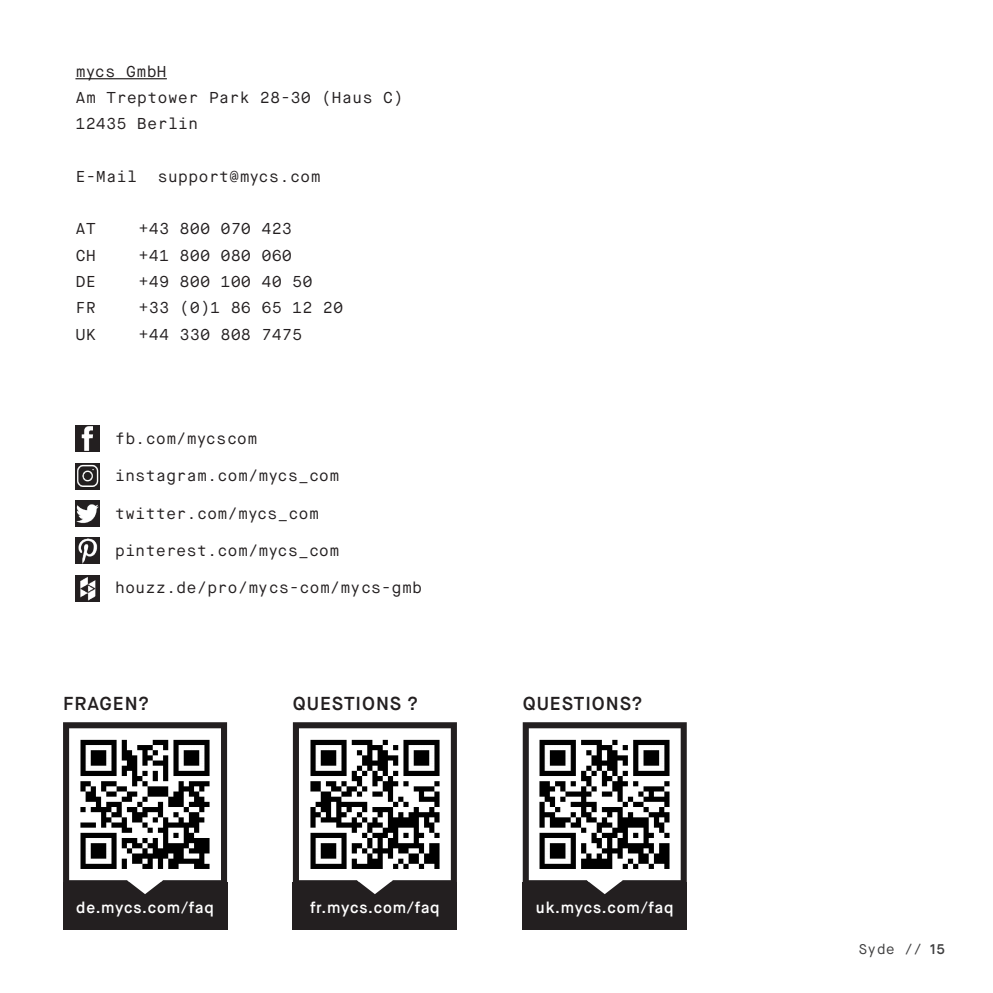
<style>
.page{position:relative;width:993px;height:993px;background:#fff}
.page>*{position:absolute;margin:0;border:0;box-sizing:border-box;transform-origin:0 0}
.t1{font:600 18.72px "Maison Neue";letter-spacing:.05em;color:#231f20}
._10_-_Paragraph{font:15.75px "Maison Neue Mono";color:#231f20}
.t2{font:600 15.58px "Maison Neue";letter-spacing:.05em;color:#fff}
.t3{font:14px "Maison Neue Mono";color:#3e3e3f}
.s1{font-family:"Maison Neue";font-weight:600}
</style>
<div class="page">
<hr style="left:75px;top:78px;width:92px;height:1px;background:#231f20">
<div style="left:75px;top:425px;width:25px;height:27px;background:#231f20"></div>
<img style="left:81px;top:426px;width:12px;height:25px">
<div style="left:75px;top:463px;width:25px;height:26px;background:#231f20"></div>
<img style="left:77px;top:464px;width:22px;height:23px">
<div style="left:75px;top:500px;width:25px;height:26px;background:#231f20"></div>
<img style="left:76px;top:504px;width:23px;height:20px">
<div style="left:75px;top:537px;width:25px;height:27px;background:#231f20"></div>
<img style="left:78px;top:538px;width:20px;height:25px">
<div style="left:75px;top:575px;width:25px;height:26px;background:#231f20"></div>
<img style="left:80px;top:577px;width:16px;height:23px">
<div style="left:63px;top:882px;width:164px;height:47px;background:#231f20"></div>
<svg style="left:63px;top:722px;width:164px;height:172px"></svg>
<img style="left:79px;top:739px;width:132px;height:131px">
<div style="left:293px;top:882px;width:164px;height:47px;background:#231f20"></div>
<svg style="left:293px;top:722px;width:164px;height:172px"></svg>
<img style="left:309px;top:739px;width:131px;height:131px">
<div style="left:522px;top:882px;width:164px;height:47px;background:#231f20"></div>
<svg style="left:522px;top:722px;width:164px;height:172px"></svg>
<img style="left:538px;top:739px;width:132px;height:131px">
<p class="_10_-_Paragraph" style="left:75px;top:61px;width:93px">mycs GmbH</p>
<p class="_10_-_Paragraph" style="left:75px;top:88px;width:329px">Am Treptower Park 28-30 (Haus C)</p>
<p class="_10_-_Paragraph" style="left:75px;top:114px;width:124px">12435 Berlin</p>
<p class="_10_-_Paragraph" style="left:75px;top:166px;width:63px">E-Mail</p>
<p class="_10_-_Paragraph" style="left:157px;top:166px;width:165px">support@mycs.com</p>
<p class="_10_-_Paragraph" style="left:75px;top:219px;width:22px">AT</p>
<p class="_10_-_Paragraph" style="left:138px;top:219px;width:155px">+43 800 070 423</p>
<p class="_10_-_Paragraph" style="left:75px;top:245px;width:22px">CH</p>
<p class="_10_-_Paragraph" style="left:138px;top:245px;width:155px">+41 800 080 060</p>
<p class="_10_-_Paragraph" style="left:75px;top:271px;width:22px">DE</p>
<p class="_10_-_Paragraph" style="left:138px;top:271px;width:176px">+49 800 100 40 50</p>
<p class="_10_-_Paragraph" style="left:75px;top:298px;width:22px">FR</p>
<p class="_10_-_Paragraph" style="left:138px;top:298px;width:206px">+33 (0)1 86 65 12 20</p>
<p class="_10_-_Paragraph" style="left:75px;top:324px;width:22px">UK</p>
<p class="_10_-_Paragraph" style="left:138px;top:324px;width:165px">+44 330 808 7475</p>
<p class="_10_-_Paragraph" style="left:115px;top:428px;width:144px">fb.com/mycscom</p>
<p class="_10_-_Paragraph" style="left:115px;top:466px;width:226px">instagram.com/mycs_com</p>
<p class="_10_-_Paragraph" style="left:115px;top:503px;width:205px">twitter.com/mycs_com</p>
<p class="_10_-_Paragraph" style="left:115px;top:540px;width:226px">pinterest.com/mycs_com</p>
<p class="_10_-_Paragraph" style="left:115px;top:578px;width:309px">houzz.de/pro/mycs-com/mycs-gmb</p>
<p class="t1" style="left:63px;top:691px;width:87px">FRAGEN?</p>
<p class="t2" style="left:76px;top:896px;width:139px">de.mycs.com/faq</p>
<p class="t1" style="left:293px;top:691px;width:126px">QUESTIONS ?</p>
<p class="t2" style="left:310px;top:896px;width:131px">fr.mycs.com/faq</p>
<p class="t1" style="left:522px;top:691px;width:121px">QUESTIONS?</p>
<p class="t2" style="left:535px;top:896px;width:139px">uk.mycs.com/faq</p>
<p class="t3" style="left:858px;top:939px;width:88px">Syde // <span class="s1">15</span></p>
</div>
